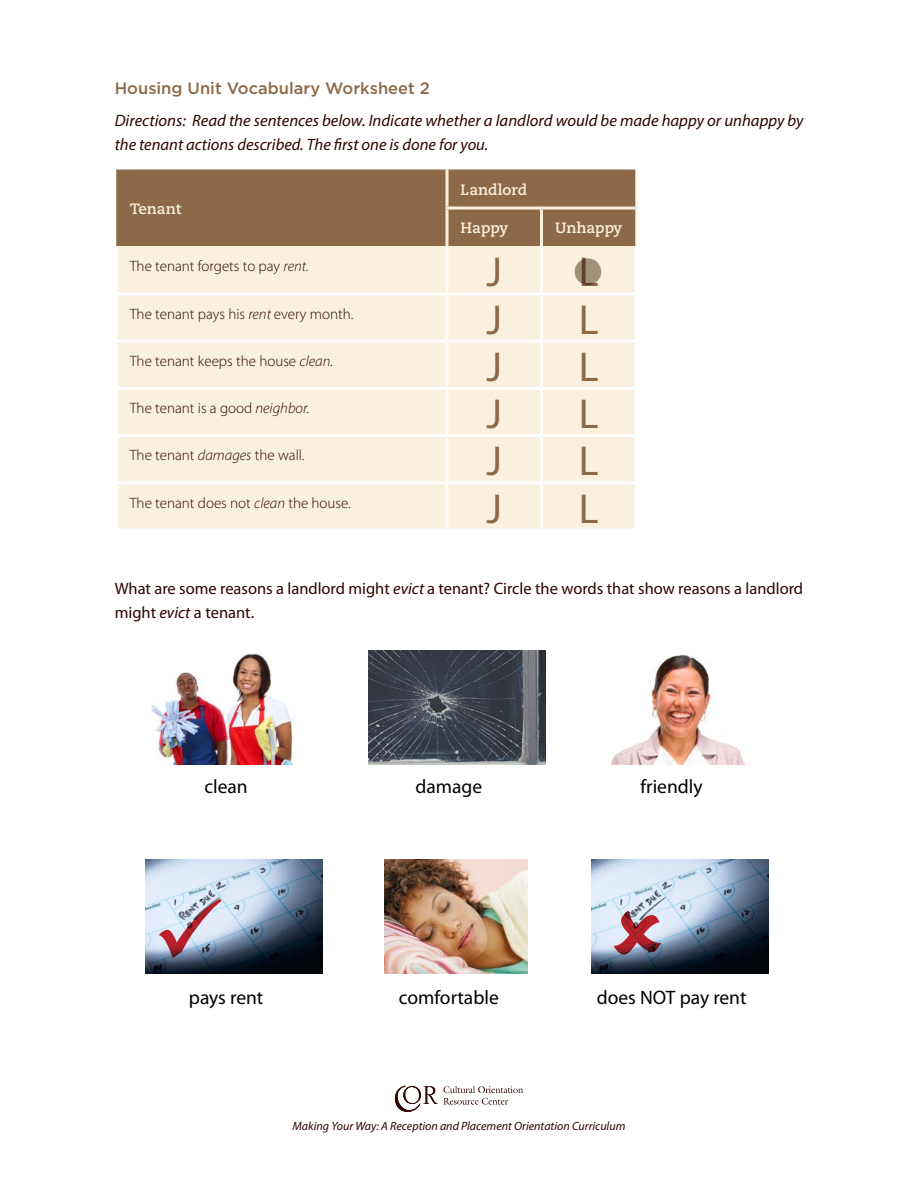
<style>
.page{position:relative;width:918px;height:1188px;background:#fff}
.page>*{position:absolute;margin:0;border:0;box-sizing:border-box;transform-origin:0 0}
.t1{font:42px "Myriad Pro";color:#8c6a49}
.t2{font:19.5px "Myriad Pro";color:#000101}
.t3{font:italic 16.5px/24px "Myriad Pro";color:#2f0300}
.t4{font:16.5px/24px "Myriad Pro";color:#2f0300}
.t5{font:500 16.5px "Gotham";color:#8c6a49}
.t6{font:300 15px "Myriad Pro";color:#2f0300}
.t7{font:700 15px "Caecilia LT Std";color:#faf0de}
.t8{font:italic 12px "Myriad Pro";color:#2f0300}
.s1{font-style:italic}
</style>
<div class="page">
<svg style="left:394px;top:1086px;width:129px;height:26px"></svg>
<div style="left:116px;top:170px;width:519px;height:76px;background:#8c6a49"></div>
<div style="left:118px;top:247px;width:516px;height:282px;background:#faf0de"></div>
<hr style="left:635px;top:169px;width:2px;height:39px;background:#faf0de">
<hr style="left:635px;top:208px;width:2px;height:38px;background:#faf0de">
<hr style="left:115px;top:246px;width:332px;height:1px;background:#faf0de">
<hr style="left:447px;top:246px;width:95px;height:1px;background:#faf0de">
<hr style="left:542px;top:246px;width:96px;height:1px;background:#faf0de">
<hr style="left:540px;top:247px;width:3px;height:45px;background:#fff">
<svg style="left:634px;top:247px;width:1px;height:45px"></svg>
<hr style="left:115px;top:292px;width:332px;height:3px;background:#fff">
<hr style="left:447px;top:292px;width:95px;height:3px;background:#fff">
<hr style="left:542px;top:292px;width:96px;height:3px;background:#fff">
<hr style="left:540px;top:295px;width:3px;height:45px;background:#fff">
<svg style="left:634px;top:295px;width:1px;height:45px"></svg>
<hr style="left:115px;top:340px;width:332px;height:3px;background:#fff">
<hr style="left:447px;top:340px;width:95px;height:3px;background:#fff">
<hr style="left:542px;top:340px;width:96px;height:3px;background:#fff">
<hr style="left:540px;top:343px;width:3px;height:44px;background:#fff">
<svg style="left:634px;top:343px;width:1px;height:44px"></svg>
<hr style="left:115px;top:387px;width:332px;height:3px;background:#fff">
<hr style="left:447px;top:387px;width:95px;height:3px;background:#fff">
<hr style="left:542px;top:387px;width:96px;height:3px;background:#fff">
<hr style="left:540px;top:390px;width:3px;height:44px;background:#fff">
<svg style="left:634px;top:390px;width:1px;height:44px"></svg>
<hr style="left:115px;top:434px;width:332px;height:3px;background:#fff">
<hr style="left:447px;top:434px;width:95px;height:3px;background:#fff">
<hr style="left:542px;top:434px;width:96px;height:3px;background:#fff">
<hr style="left:540px;top:437px;width:3px;height:44px;background:#fff">
<svg style="left:634px;top:437px;width:1px;height:44px"></svg>
<hr style="left:115px;top:481px;width:332px;height:3px;background:#fff">
<hr style="left:447px;top:481px;width:95px;height:3px;background:#fff">
<hr style="left:542px;top:481px;width:96px;height:3px;background:#fff">
<hr style="left:540px;top:484px;width:3px;height:45px;background:#fff">
<svg style="left:634px;top:484px;width:1px;height:45px"></svg>
<hr style="left:446px;top:247px;width:2px;height:45px;background:#fff">
<hr style="left:446px;top:295px;width:2px;height:45px;background:#fff">
<hr style="left:446px;top:343px;width:2px;height:44px;background:#fff">
<hr style="left:446px;top:390px;width:2px;height:44px;background:#fff">
<hr style="left:446px;top:437px;width:2px;height:44px;background:#fff">
<hr style="left:446px;top:484px;width:2px;height:45px;background:#fff">
<hr style="left:446px;top:169px;width:2px;height:38px;background:#faf0de">
<hr style="left:446px;top:210px;width:2px;height:36px;background:#faf0de">
<hr style="left:540px;top:210px;width:3px;height:36px;background:#faf0de">
<hr style="left:446px;top:207px;width:96px;height:3px;background:#faf0de">
<hr style="left:542px;top:207px;width:93px;height:3px;background:#faf0de">
<img style="left:151px;top:653px;width:143px;height:111px">
<img style="left:368px;top:650px;width:177px;height:114px">
<img style="left:611px;top:655px;width:134px;height:109px">
<img style="left:146px;top:860px;width:177px;height:114px">
<img style="left:384px;top:860px;width:144px;height:114px">
<img style="left:591px;top:860px;width:177px;height:114px">
<svg style="left:613px;top:910px;width:48px;height:45px;background:#b37f8e"></svg>
<svg style="left:159px;top:899px;width:62px;height:59px;background:#b9acbc"></svg>
<div style="left:575px;top:258px;width:26px;height:27px;background:#a29078;border-radius:50%"></div>
<p class="t5" style="left:115px;top:79px;width:317px">Housing Unit Vocabulary Worksheet 2</p>
<p class="t3" style="left:115px;top:108px;width:690px">Directions: Read the sentences below. Indicate whether a landlord would be made happy or unhappy by the tenant actions described. The first one is done for you.</p>
<p class="t7" style="left:130px;top:200px;width:53px">Tenant</p>
<p class="t7" style="left:460px;top:180px;width:68px">Landlord</p>
<p class="t7" style="left:460px;top:219px;width:49px">Happy</p>
<p class="t7" style="left:555px;top:219px;width:69px">Unhappy</p>
<p class="t6" style="left:130px;top:257px;width:181px">The tenant forgets to pay <span class="s1">rent.</span></p>
<h1 class="t1" style="left:486px;top:246px;width:17px">J</h1>
<h1 class="t1" style="left:579px;top:246px;width:21px">L</h1>
<p class="t6" style="left:130px;top:305px;width:225px">The tenant pays his <span class="s1">rent</span> every month.</p>
<h1 class="t1" style="left:486px;top:294px;width:17px">J</h1>
<h1 class="t1" style="left:579px;top:294px;width:21px">L</h1>
<p class="t6" style="left:130px;top:352px;width:205px">The tenant keeps the house <span class="s1">clean.</span></p>
<h1 class="t1" style="left:486px;top:341px;width:17px">J</h1>
<h1 class="t1" style="left:579px;top:341px;width:21px">L</h1>
<p class="t6" style="left:130px;top:399px;width:181px">The tenant is a good <span class="s1">neighbor.</span></p>
<h1 class="t1" style="left:486px;top:388px;width:17px">J</h1>
<h1 class="t1" style="left:579px;top:388px;width:21px">L</h1>
<p class="t6" style="left:130px;top:446px;width:176px">The tenant <span class="s1">damages</span> the wall.</p>
<h1 class="t1" style="left:486px;top:435px;width:17px">J</h1>
<h1 class="t1" style="left:579px;top:435px;width:21px">L</h1>
<p class="t6" style="left:130px;top:494px;width:223px">The tenant does not <span class="s1">clean</span> the house.</p>
<h1 class="t1" style="left:486px;top:483px;width:17px">J</h1>
<h1 class="t1" style="left:579px;top:483px;width:21px">L</h1>
<p class="t4" style="left:115px;top:576px;width:690px">What are some reasons a landlord might <span class="s1">evict</span> a tenant? Circle the words that show reasons a landlord might <span class="s1">evict</span> a tenant.</p>
<h2 class="t2" style="left:204px;top:775px;width:45px">clean</h2>
<h2 class="t2" style="left:416px;top:775px;width:68px">damage</h2>
<h2 class="t2" style="left:641px;top:775px;width:64px">friendly</h2>
<h2 class="t2" style="left:189px;top:986px;width:76px">pays rent</h2>
<h2 class="t2" style="left:399px;top:986px;width:101px">comfortable</h2>
<h2 class="t2" style="left:597px;top:986px;width:151px">does NOT pay rent</h2>
<p class="t8" style="left:293px;top:1119px;width:334px">Making Your Way: A Reception and Placement Orientation Curriculum</p>
</div>
